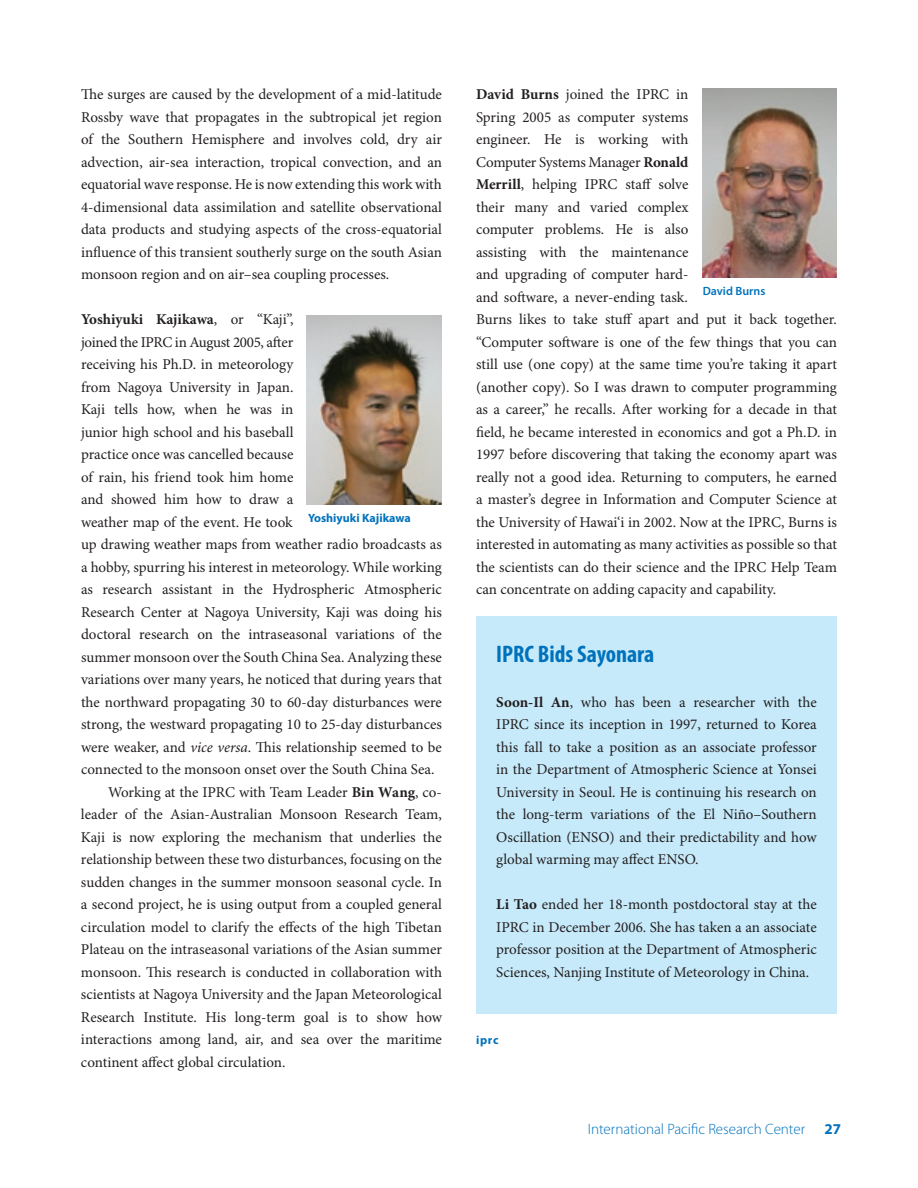
<style>
.page{position:relative;width:918px;height:1188px;background:#fff}
.page>*{position:absolute;margin:0;border:0;box-sizing:border-box;transform-origin:0 0}
.t1{font:700 condensed 24px "Myriad Pro";color:#0072bc}
.t2{font:15px/22.5px "Minion Pro";letter-spacing:-.005em;color:#231f20;text-align:justify}
.t3{font:300 15px "Myriad Pro";color:#0072bc}
.t4{font:700 15px "Minion Pro";color:#231f20}
.t5{font:700 15px "Myriad Pro";color:#0072bc}
.t6{font:700 12px "Myriad Pro";color:#0072bc}
.t7{font:600 12px "Myriad Pro";color:#0072bc}
.s1{font-weight:400}
.s2{font-style:italic}
.s3{font-weight:700}
</style>
<div class="page">
<img style="left:307px;top:315px;width:135px;height:189px">
<img style="left:702px;top:88px;width:135px;height:190px">
<div style="left:476px;top:617px;width:361px;height:397px;background:#c6eafa"></div>
<p class="t2" style="left:81px;top:84px;width:363px">The surges are caused by the development of a mid-latitude Rossby wave that propagates in the subtropical jet region of the Southern Hemisphere and involves cold, dry air advection, air-sea interaction, tropical convection, and an equatorial wave response. He is now extending this work with 4-dimensional data assimilation and satellite observational data products and studying aspects of the cross-equatorial influence of this transient southerly surge on the south Asian monsoon region and on air–sea coupling processes.</p>
<p class="t4" style="left:81px;top:310px;width:214px">Yoshiyuki Kajikawa<span class="s1">, or “Kaji”,</span></p>
<p class="t2" style="left:81px;top:331px;width:214px">joined the IPRC in August 2005, after</p>
<p class="t2" style="left:81px;top:354px;width:214px">receiving his Ph.D. in meteorology</p>
<p class="t2" style="left:81px;top:376px;width:214px">from Nagoya University in Japan.</p>
<p class="t2" style="left:81px;top:399px;width:214px">Kaji tells how, when he was in</p>
<p class="t2" style="left:81px;top:421px;width:214px">junior high school and his baseball</p>
<p class="t2" style="left:81px;top:444px;width:214px">practice once was cancelled because</p>
<p class="t2" style="left:81px;top:466px;width:214px">of rain, his friend took him home</p>
<p class="t2" style="left:81px;top:489px;width:214px">and showed him how to draw a</p>
<p class="t2" style="left:81px;top:511px;width:213px">weather map of the event. He took</p>
<p class="t2" style="left:81px;top:534px;width:362px">up drawing weather maps from weather radio broadcasts as</p>
<p class="t2" style="left:81px;top:556px;width:362px">a hobby, spurring his interest in meteorology. While working</p>
<p class="t2" style="left:81px;top:579px;width:362px">as research assistant in the Hydrospheric Atmospheric</p>
<p class="t2" style="left:81px;top:601px;width:362px">Research Center at Nagoya University, Kaji was doing his</p>
<p class="t2" style="left:81px;top:624px;width:362px">doctoral research on the intraseasonal variations of the</p>
<p class="t2" style="left:81px;top:646px;width:363px">summer monsoon over the South China Sea. Analyzing these</p>
<p class="t2" style="left:81px;top:669px;width:362px">variations over many years, he noticed that during years that</p>
<p class="t2" style="left:81px;top:691px;width:362px">the northward propagating 30 to 60-day disturbances were</p>
<p class="t2" style="left:81px;top:714px;width:362px">strong, the westward propagating 10 to 25-day disturbances</p>
<p class="t2" style="left:81px;top:736px;width:363px">were weaker, and <span class="s2">vice versa</span>. This relationship seemed to be</p>
<p class="t2" style="left:81px;top:759px;width:355px">connected to the monsoon onset over the South China Sea.</p>
<p class="t2" style="left:108px;top:781px;width:335px">Working at the IPRC with Team Leader <span class="s3">Bin Wang</span>, co-</p>
<p class="t2" style="left:81px;top:804px;width:362px">leader of the Asian-Australian Monsoon Research Team,</p>
<p class="t2" style="left:81px;top:826px;width:362px">Kaji is now exploring the mechanism that underlies the</p>
<p class="t2" style="left:81px;top:849px;width:363px">relationship between these two disturbances, focusing on the</p>
<p class="t2" style="left:81px;top:871px;width:362px">sudden changes in the summer monsoon seasonal cycle. In</p>
<p class="t2" style="left:81px;top:894px;width:362px">a second project, he is using output from a coupled general</p>
<p class="t2" style="left:81px;top:916px;width:362px">circulation model to clarify the effects of the high Tibetan</p>
<p class="t2" style="left:81px;top:939px;width:362px">Plateau on the intraseasonal variations of the Asian summer</p>
<p class="t2" style="left:81px;top:961px;width:363px">monsoon. This research is conducted in collaboration with</p>
<p class="t2" style="left:81px;top:984px;width:362px">scientists at Nagoya University and the Japan Meteorological</p>
<p class="t2" style="left:81px;top:1006px;width:363px">Research Institute. His long-term goal is to show how</p>
<p class="t2" style="left:81px;top:1029px;width:362px">interactions among land, air, and sea over the maritime</p>
<p class="t2" style="left:81px;top:1051px;width:206px">continent affect global circulation.</p>
<p class="t6" style="left:308px;top:511px;width:104px">Yoshiyuki Kajikawa</p>
<p class="t2" style="left:476px;top:84px;width:363px;text-align:left"><span class="s3">David Burns</span> joined the IPRC in<br>Spring 2005 as computer systems<br>engineer. He is working with<br>Computer Systems Manager <span class="s3">Ronald<br>Merrill</span>, helping IPRC staff solve<br>their many and varied complex<br>computer problems. He is also<br>assisting with the maintenance<br>and upgrading of computer hard-<br>and software, a never-ending task.<br>Burns likes to take stuff apart and put it back together. “Computer software is one of the few things that you can still use (one copy) at the same time you’re taking it apart (another copy). So I was drawn to computer programming as a career,” he recalls. After working for a decade in that field, he became interested in economics and got a Ph.D. in 1997 before discovering that taking the economy apart was really not a good idea. Returning to computers, he earned a master’s degree in Information and Computer Science at the University of Hawai‘i in 2002. Now at the IPRC, Burns is interested in automating as many activities as possible so that the scientists can do their science and the IPRC Help Team can concentrate on adding capacity and capability.</p>
<p class="t7" style="left:703px;top:284px;width:64px">David Burns</p>
<h1 class="t1" style="left:496px;top:640px;width:160px">IPRC Bids Sayonara</h1>
<p class="t2" style="left:496px;top:691px;width:322px"><span class="s3">Soon-Il An</span>, who has been a researcher with the IPRC since its inception in 1997, returned to Korea this fall to take a position as an associate professor in the Department of Atmospheric Science at Yonsei University in Seoul. He is continuing his research on the long-term variations of the El Niño–Southern Oscillation (ENSO) and their predictability and how global warming may affect ENSO.</p>
<p class="t2" style="left:496px;top:894px;width:322px"><span class="s3">Li Tao</span> ended her 18-month postdoctoral stay at the IPRC in December 2006. She has taken a an associate professor position at the Department of Atmospheric Sciences, Nanjing Institute of Meteorology in China.</p>
<p class="t6" style="left:476px;top:1033px;width:24px">iprc</p>
<p class="t3" style="left:588px;top:1121px;width:219px">International Pacific Research Center</p>
<p class="t5" style="left:825px;top:1121px;width:18px">27</p>
</div>
